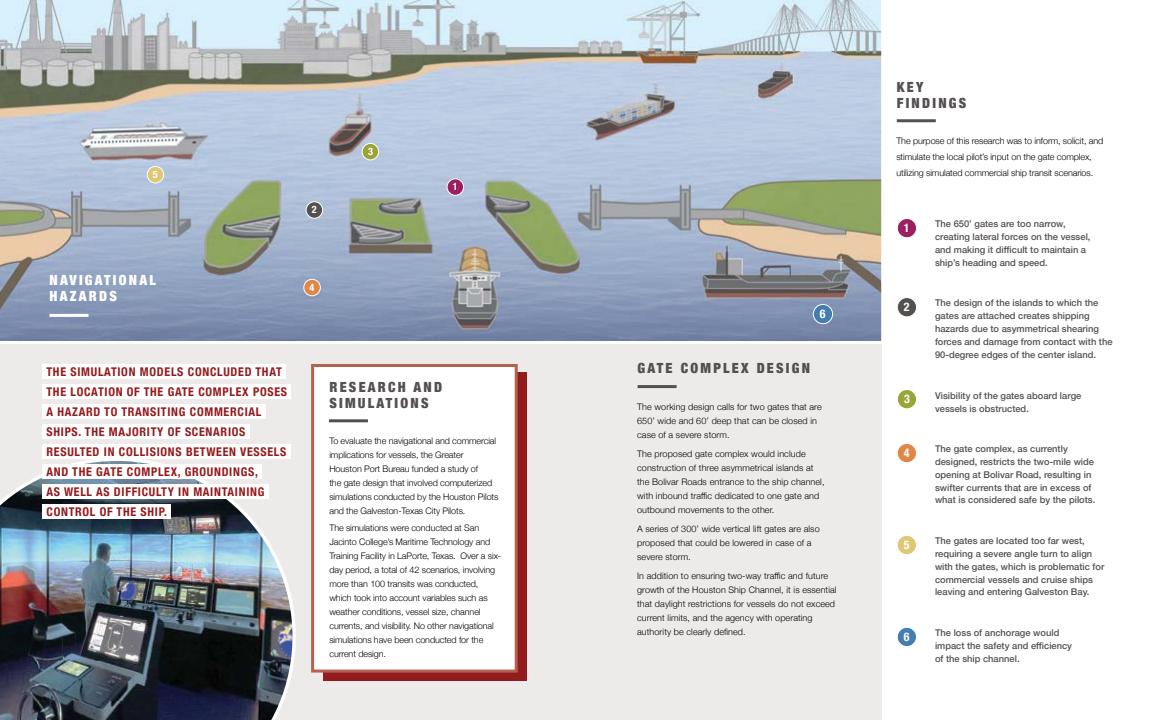
<style>
.page{position:relative;width:1152px;height:720px;background:#fff}
.page>*{position:absolute;margin:0;border:0;box-sizing:border-box;transform-origin:0 0}
.t1{font:900 condensed 14px/16px "Helvetica Neue";letter-spacing:.16em;color:#54504f}
.t2{font:900 condensed 14px/16px "Helvetica Neue";letter-spacing:.16em;color:#fff}
.t3{font:700 condensed 12px/20px "Helvetica Neue";letter-spacing:.06em;color:#931b1d}
.t4{font:700 condensed 11.9px "Helvetica Neue";color:#fff}
.t5{font:700 condensed 10.2px "Helvetica Neue";color:#fff}
.t6{font:500 9.3px/12.8px "Helvetica Neue";color:#54504f}
.t7{font:300 9px/14px "Helvetica Neue";letter-spacing:-.01em;color:#000}
.t8{font:300 9px/14px "Helvetica Neue";letter-spacing:.01em;color:#000}
</style>
<div class="page">
<div style="left:0;top:302px;width:881px;height:418px;background:#edebe9"></div>
<svg style="left:0;top:0;width:882px;height:346px;background:#a9b5c1"></svg>
<div style="left:897px;top:218px;width:20px;height:20px;background:#9d1f60;border-radius:50%"></div>
<div style="left:897px;top:218px;width:20px;height:20px;border:1px solid #fff;border-radius:50%"></div>
<div style="left:897px;top:443px;width:19px;height:20px;background:#df8748;border-radius:50%"></div>
<div style="left:897px;top:443px;width:20px;height:20px;border:1px solid #fff;border-radius:50%"></div>
<div style="left:897px;top:298px;width:20px;height:19px;background:#54504f;border-radius:50%"></div>
<div style="left:897px;top:297px;width:20px;height:20px;border:1px solid #fff;border-radius:50%"></div>
<div style="left:897px;top:390px;width:20px;height:19px;background:#9ba439;border-radius:50%"></div>
<div style="left:897px;top:389px;width:20px;height:20px;border:1px solid #fff;border-radius:50%"></div>
<div style="left:897px;top:535px;width:19px;height:20px;background:#e0c774;border-radius:50%"></div>
<div style="left:897px;top:535px;width:20px;height:20px;border:1px solid #fff;border-radius:50%"></div>
<div style="left:897px;top:627px;width:19px;height:20px;background:#447db2;border-radius:50%"></div>
<div style="left:897px;top:627px;width:20px;height:20px;border:1px solid #fff;border-radius:50%"></div>
<div style="left:323px;top:373px;width:203px;height:308px;background:#931b1d"></div>
<div style="left:311px;top:364px;width:207px;height:309px;background:#fff;border:3px solid #b16350"></div>
<img style="left:0;top:458px;width:296px;height:262px">
<div style="left:42px;top:364px;width:244px;height:14px;background:#fff"></div>
<div style="left:42px;top:384px;width:249px;height:14px;background:#fff"></div>
<div style="left:42px;top:404px;width:223px;height:14px;background:#fff"></div>
<div style="left:42px;top:424px;width:207px;height:14px;background:#fff"></div>
<div style="left:42px;top:444px;width:248px;height:14px;background:#fff"></div>
<div style="left:42px;top:464px;width:219px;height:14px;background:#fff"></div>
<div style="left:42px;top:484px;width:226px;height:14px;background:#fff"></div>
<div style="left:42px;top:504px;width:128px;height:14px;background:#fff"></div>
<hr style="left:638px;top:385px;width:39px;height:3px;background:#54504f">
<hr style="left:897px;top:119px;width:39px;height:3px;background:#54504f">
<hr style="left:50px;top:314px;width:38px;height:3px;background:#fff">
<div style="left:447px;top:179px;width:17px;height:16px;background:#9d1f60;border-radius:50%"></div>
<div style="left:447px;top:178px;width:17px;height:18px;border:1px solid #fff;border-radius:50%"></div>
<div style="left:306px;top:202px;width:17px;height:16px;background:#54504f;border-radius:50%"></div>
<div style="left:306px;top:201px;width:17px;height:18px;border:1px solid #fff;border-radius:50%"></div>
<div style="left:362px;top:143px;width:17px;height:17px;background:#9ba439;border-radius:50%"></div>
<div style="left:362px;top:143px;width:17px;height:17px;border:1px solid #fff;border-radius:50%"></div>
<div style="left:304px;top:279px;width:16px;height:17px;background:#df8748;border-radius:50%"></div>
<div style="left:303px;top:279px;width:18px;height:17px;border:1px solid #fff;border-radius:50%"></div>
<div style="left:147px;top:166px;width:17px;height:17px;background:#e0c774;border-radius:50%"></div>
<div style="left:147px;top:166px;width:17px;height:17px;border:1px solid #fff;border-radius:50%"></div>
<hr style="left:329px;top:419px;width:39px;height:3px;background:#54504f">
<div style="left:813px;top:304px;width:20px;height:20px;background:#447db2;border-radius:50%"></div>
<div style="left:813px;top:304px;width:20px;height:20px;border:1px solid #fff;border-radius:50%"></div>
<p class="t5" style="left:153px;top:166px;width:6px">5</p>
<h1 class="t2" style="left:50px;top:271px;width:108px">NAVIGATIONAL<br>HAZARDS</h1>
<p class="t5" style="left:312px;top:201px;width:6px">2</p>
<p class="t5" style="left:310px;top:279px;width:6px">4</p>
<p class="t5" style="left:368px;top:143px;width:6px">3</p>
<p class="t5" style="left:453px;top:178px;width:6px">1</p>
<p class="t3" style="left:47px;top:360px;width:242px">THE SIMULATION MODELS CONCLUDED THAT THE LOCATION OF THE GATE COMPLEX POSES A HAZARD TO TRANSITING COMMERCIAL SHIPS. THE MAJORITY OF SCENARIOS RESULTED IN COLLISIONS BETWEEN VESSELS AND THE GATE COMPLEX, GROUNDINGS,<br>AS WELL AS DIFFICULTY IN MAINTAINING CONTROL OF THE SHIP.</p>
<h1 class="t1" style="left:329px;top:378px;width:114px">RESEARCH AND<br>SIMULATIONS</h1>
<p class="t7" style="left:329px;top:434px;width:171px">To evaluate the navigational and commercial implications for vessels, the Greater<br>Houston Port Bureau funded a study of<br>the gate design that involved computerized simulations conducted by the Houston Pilots and the Galveston-Texas City Pilots.</p>
<p class="t7" style="left:329px;top:521px;width:173px">The simulations were conducted at San Jacinto College’s Maritime Technology and Training Facility in LaPorte, Texas. Over a six&shy;day period, a total of 42 scenarios, involving more than 100 transits was conducted, which took into account variables such as weather conditions, vessel size, channel currents, and visibility. No other navigational simulations have been conducted for the current design.</p>
<p class="t4" style="left:820px;top:304px;width:7px">6</p>
<h1 class="t1" style="left:638px;top:360px;width:174px">GATE COMPLEX DESIGN</h1>
<p class="t8" style="left:637px;top:399px;width:186px">The working design calls for two gates that are<br>650’ wide and 60’ deep that can be closed in case of a severe storm.</p>
<p class="t8" style="left:637px;top:446px;width:189px">The proposed gate complex would include construction of three asymmetrical islands at the Bolivar Roads entrance to the ship channel, with inbound traffic dedicated to one gate and outbound movements to the other.</p>
<p class="t8" style="left:637px;top:521px;width:184px">A series of 300’ wide vertical lift gates are also proposed that could be lowered in case of a severe storm.</p>
<p class="t8" style="left:637px;top:568px;width:201px">In addition to ensuring two-way traffic and future growth of the Houston Ship Channel, it is essential that daylight restrictions for vessels do not exceed current limits, and the agency with operating authority be clearly defined.</p>
<h1 class="t1" style="left:897px;top:78px;width:71px">KEY<br>FINDINGS</h1>
<p class="t7" style="left:896px;top:132px;width:208px;line-height:16px">The purpose of this research was to inform, solicit, and stimulate the local pilot’s input on the gate complex, utilizing simulated commercial ship transit scenarios.</p>
<p class="t4" style="left:904px;top:218px;width:7px">1</p>
<p class="t4" style="left:904px;top:297px;width:7px">2</p>
<p class="t6" style="left:935px;top:217px;width:157px">The 650’ gates are too narrow, creating lateral forces on the vessel, and making it difficult to maintain a ship’s heading and speed.</p>
<p class="t6" style="left:935px;top:296px;width:179px">The design of the islands to which the gates are attached creates shipping hazards due to asymmetrical shearing forces and damage from contact with the 90-degree edges of the center island.</p>
<p class="t4" style="left:904px;top:389px;width:7px">3</p>
<p class="t6" style="left:935px;top:388px;width:148px">Visibility of the gates aboard large vessels is obstructed.</p>
<p class="t4" style="left:904px;top:443px;width:7px">4</p>
<p class="t6" style="left:935px;top:442px;width:162px">The gate complex, as currently designed, restricts the two-mile wide opening at Bolivar Road, resulting in swifter currents that are in excess of what is considered safe by the pilots.</p>
<p class="t4" style="left:904px;top:535px;width:7px">5</p>
<p class="t4" style="left:904px;top:627px;width:7px">6</p>
<p class="t6" style="left:935px;top:534px;width:171px">The gates are located too far west, requiring a severe angle turn to align with the gates, which is problematic for commercial vessels and cruise ships leaving and entering Galveston Bay.</p>
<p class="t6" style="left:935px;top:626px;width:139px">The loss of anchorage would impact the safety and efficiency of the ship channel.</p>
</div>
